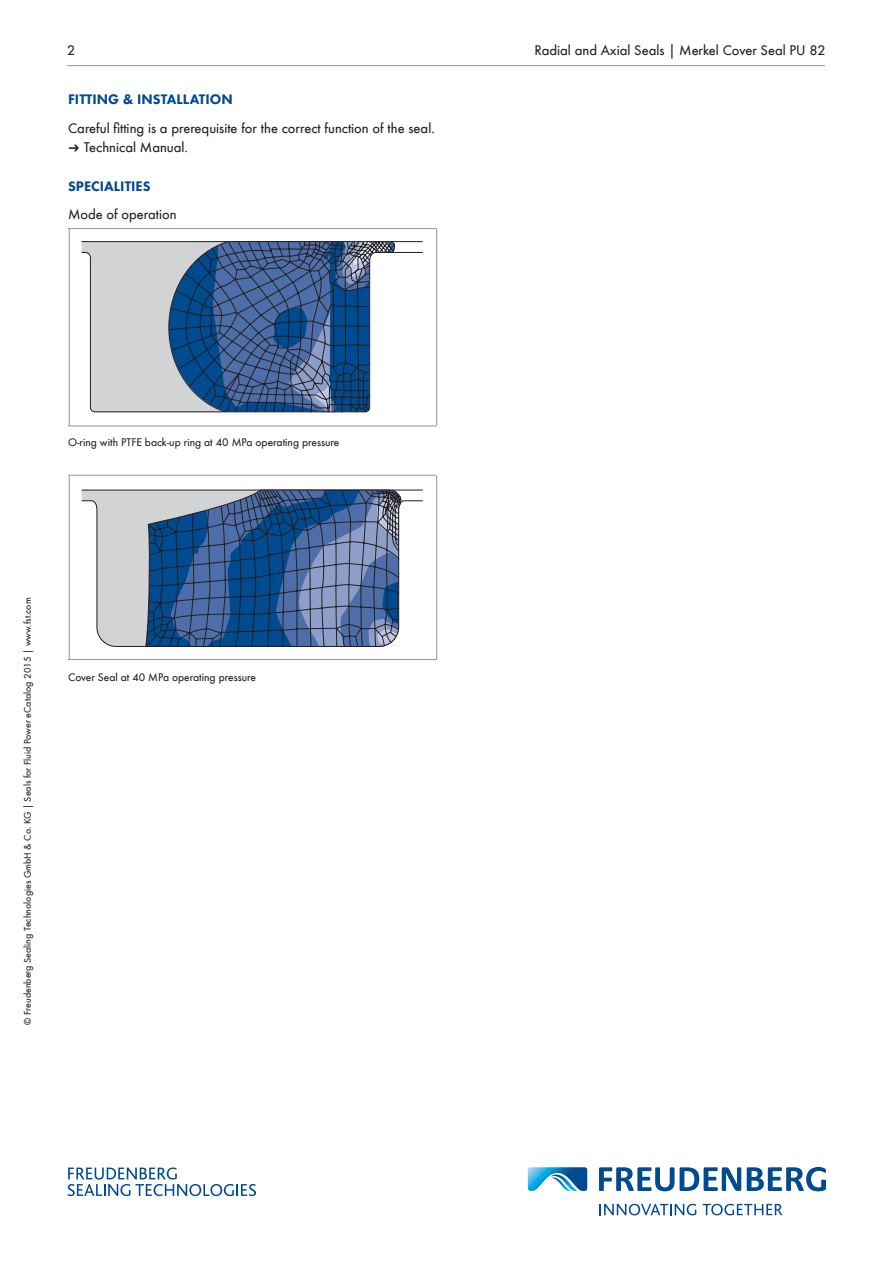
<style>
.page{position:relative;width:894px;height:1263px;background:#fff}
.page>*{position:absolute;margin:0;border:0;box-sizing:border-box;transform-origin:0 0}
.Fliesstext{font:14.25px "Simrit Futura";color:#231f20}
.Subheadline{font:700 14.25px "Simrit Futura";color:#004a90}
.Subline{font:14.25px "Simrit Futura";color:#231f20}
.Kopf-Fusszeile_re{font:14.25px "Simrit Futura";color:#231f20}
.Bildunterschrift{font:11.25px "Simrit Futura";color:#231f20}
.t1{font:9.75px "Simrit Futura";color:#231f20}
</style>
<div class="page">
<svg style="left:67px;top:1167px;width:189px;height:29px"></svg>
<svg style="left:599px;top:1167px;width:226px;height:24px"></svg>
<svg style="left:527px;top:1167px;width:60px;height:24px"></svg>
<svg style="left:599px;top:1204px;width:97px;height:11px"></svg>
<svg style="left:702px;top:1204px;width:80px;height:11px"></svg>
<svg style="left:82px;top:241px;width:340px;height:171px"></svg>
<hr style="left:69px;top:228px;width:1px;height:198px;background:#949698">
<hr style="left:68px;top:228px;width:368px;height:1px;background:#949698">
<hr style="left:436px;top:228px;width:1px;height:198px;background:#949698">
<hr style="left:68px;top:426px;width:368px;height:1px;background:#949698">
<svg style="left:82px;top:490px;width:340px;height:157px;background:#6a84a7"></svg>
<hr style="left:68px;top:475px;width:368px;height:1px;background:#949698">
<hr style="left:69px;top:476px;width:1px;height:184px;background:#949698">
<hr style="left:436px;top:476px;width:1px;height:184px;background:#949698">
<hr style="left:68px;top:659px;width:368px;height:1px;background:#949698">
<hr style="left:67px;top:65px;width:757px;height:1px;background:#949698">
<p class="Kopf-Fusszeile_re" style="left:67px;top:42px;width:10px">2</p>
<p class="Subheadline" style="left:68px;top:90px;width:166px">FITTING &amp; INSTALLATION</p>
<p class="Fliesstext" style="left:68px;top:120px;width:368px">Careful fitting is a prerequisite for the correct function of the seal.</p>
<p class="Fliesstext" style="left:68px;top:139px;width:121px">➔ Technical Manual.</p>
<p class="Subheadline" style="left:68px;top:178px;width:84px">SPECIALITIES</p>
<p class="Subline" style="left:68px;top:205px;width:110px">Mode of operation</p>
<p class="Bildunterschrift" style="left:68px;top:435px;width:273px">O-ring with PTFE back-up ring at 40 MPa operating pressure</p>
<p class="t1" style="left:21px;top:1025px;width:429px;rotate:-90deg">© Freudenberg Sealing Technologies GmbH &amp; Co. KG | Seals for Fluid Power eCatalog 2015 | www.fst.com</p>
<p class="Bildunterschrift" style="left:68px;top:670px;width:189px">Cover Seal at 40 MPa operating pressure</p>
<p class="Fliesstext" style="left:534px;top:42px;width:292px">Radial and Axial Seals | Merkel Cover Seal PU 82</p>
</div>
